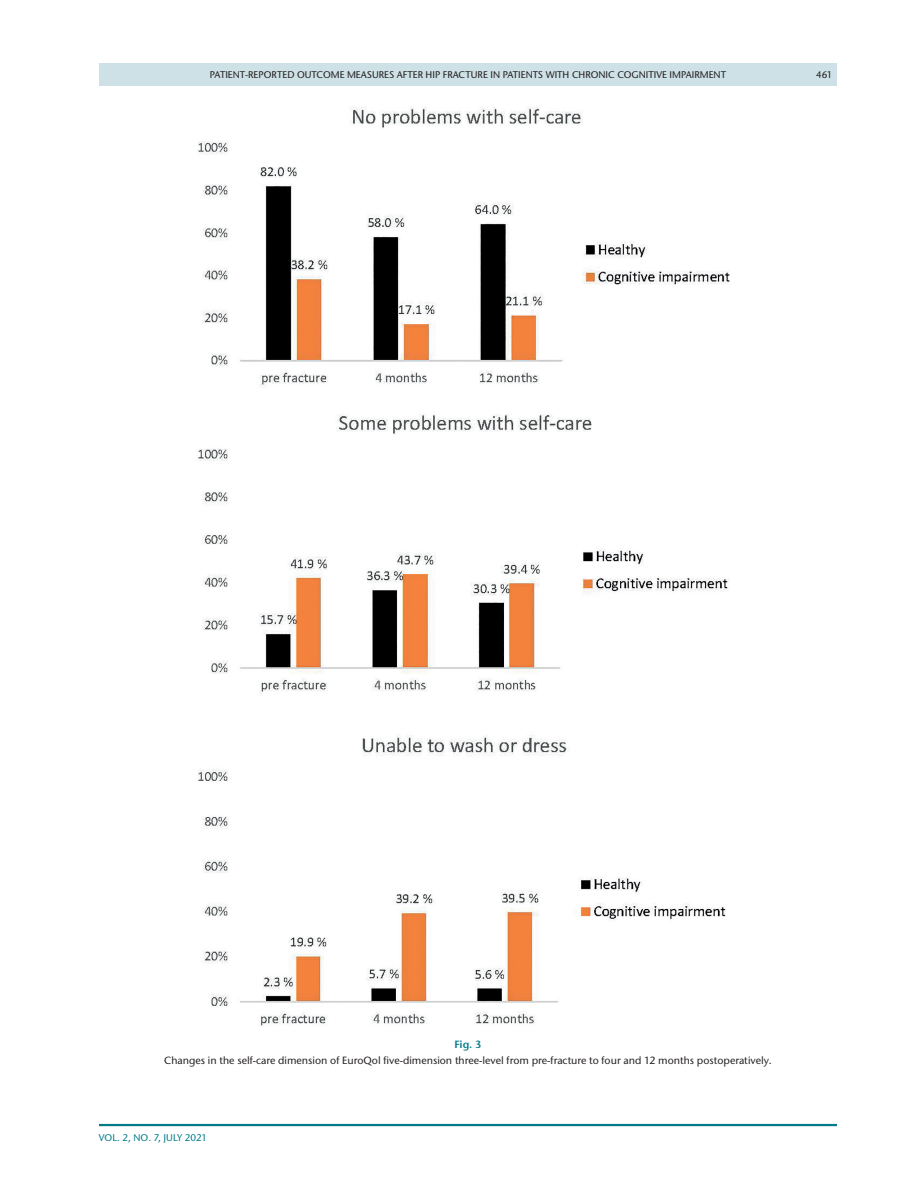
<style>
.page{position:relative;width:918px;height:1188px;background:#fff}
.page>*{position:absolute;margin:0;border:0;box-sizing:border-box;transform-origin:0 0}
.t1{font:500 10.5px "Stone Sans ITC Pro";color:#231f20}
.t2{font:600 10.5px "Stone Sans ITC Pro";color:#007c89}
.t3{font:500 9.75px "Stone Sans ITC Pro";color:#231f20}
.t4{font:500 9.75px "Stone Sans ITC Pro";color:#007c89}
</style>
<div class="page">
<hr style="left:99px;top:1124px;width:738px;height:2px;background:#007c89">
<div style="left:99px;top:63px;width:738px;height:23px;background:#cee1e6"></div>
<img style="left:198px;top:107px;width:532px;height:920px">
<p class="t3" style="left:210px;top:68px;width:518px">PATIENT-REPORTED OUTCOME MEASURES AFTER HIP FRACTURE IN PATIENTS WITH CHRONIC COGNITIVE IMPAIRMENT</p>
<p class="t3" style="left:816px;top:68px;width:18px">461</p>
<p class="t2" style="left:454px;top:1038px;width:29px">Fig. 3</p>
<p class="t1" style="left:164px;top:1054px;width:609px">Changes in the self-care dimension of EuroQol five-dimension three-level from pre-fracture to four and 12 months postoperatively.</p>
<p class="t4" style="left:99px;top:1132px;width:110px">VOL. 2, NO. 7, JULY 2021</p>
</div>
